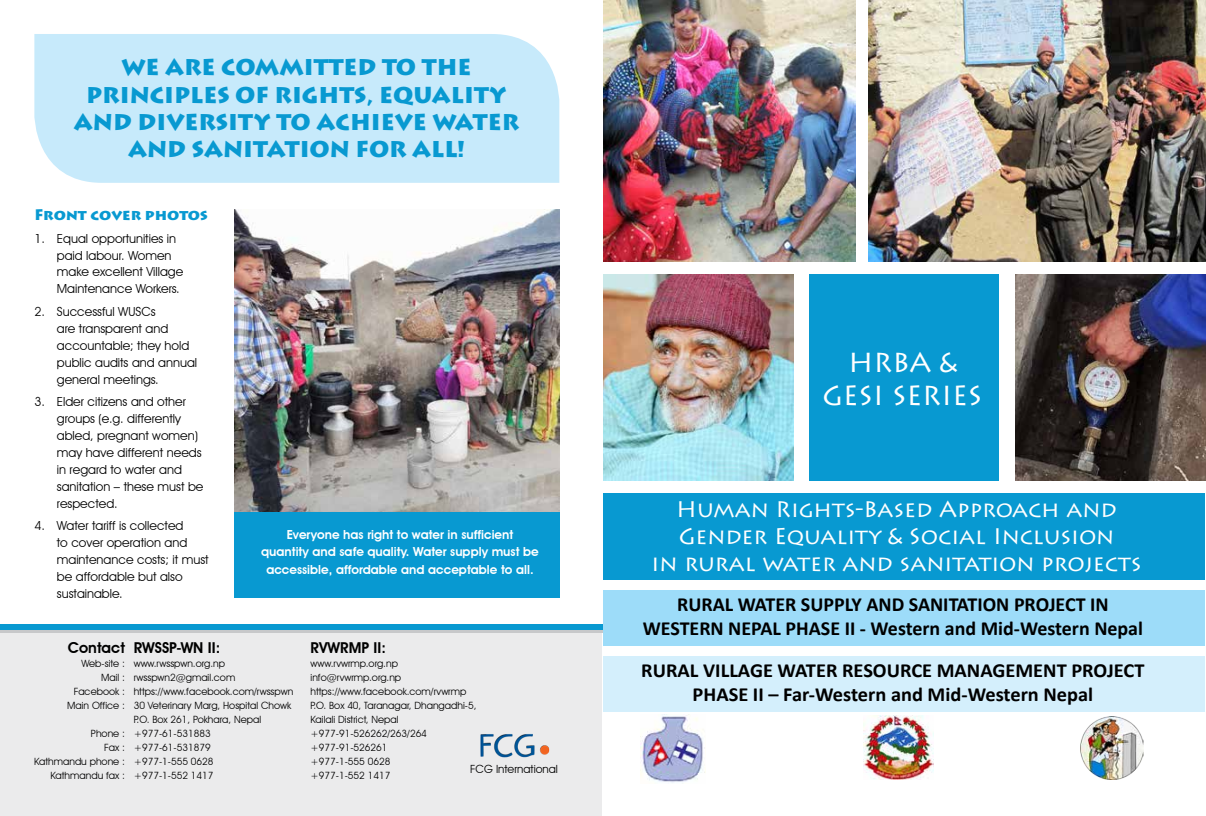
<style>
.page{position:relative;width:1206px;height:816px;background:#fff}
.page>*{position:absolute;margin:0;border:0;box-sizing:border-box;transform-origin:0 0}
.t1{font:27.5px/33px "Lithos Pro";color:#fff;text-align:center}
.t2{font:900 22.5px/27px "Lithos Pro";color:#0899d1;text-align:center}
.t3{font:22.5px/27px "Lithos Pro";color:#fff;text-align:center}
.t4{font:700 20px/24px "Calibri";color:#000;text-align:center}
.t5{font:600 15px "Avant Garde IT Cby BT";color:#000}
.t6{font:900 15px "Lithos Pro";color:#0899d1}
.t7{font:12.5px/16.9px "Avant Garde IT Cby BT";color:#000}
.t8{font:600 12.5px/17.8px "Avant Garde IT Cby BT";color:#fff;text-align:center}
.t9{font:11.25px "Avant Garde IT Cby BT";color:#000}
.t10{font:10px/14px "Avant Garde IT Cby BT";color:#000;text-align:right}
</style>
<div class="page">
<div style="left:810px;top:275px;width:189px;height:206px;background:#0899d1"></div>
<div style="left:1px;top:627px;width:601px;height:188px;background:#ebebec"></div>
<svg style="left:1px;top:629px;width:602px;height:3px;background:#87b8cc"></svg>
<img style="left:864px;top:715px;width:70px;height:64px">
<img style="left:1081px;top:716px;width:63px;height:63px">
<img style="left:604px;top:1px;width:251px;height:260px">
<div style="left:604px;top:492px;width:601px;height:87px;background:#0899d1"></div>
<div style="left:604px;top:590px;width:601px;height:56px;background:#9ddcf9"></div>
<div style="left:604px;top:656px;width:601px;height:55px;background:#d4effc"></div>
<img style="left:604px;top:275px;width:190px;height:206px">
<div style="left:1px;top:624px;width:602px;height:5px;background:#0899d1"></div>
<img style="left:1016px;top:275px;width:189px;height:206px">
<img style="left:868px;top:0;width:337px;height:261px">
<img style="left:641px;top:714px;width:64px;height:68px">
<img style="left:480px;top:733px;width:70px;height:25px">
<img style="left:234px;top:209px;width:325px;height:303px">
<div style="left:234px;top:512px;width:325px;height:85px;background:#0899d1"></div>
<div style="left:34px;top:34px;width:525px;height:149px;background:#c7eafb"></div>
<h2 class="t2" style="left:74px;top:55px;width:447px">WE ARE COMMITTED TO THE<br>PRINCIPLES OF RIGHTS, EQUALITY<br>AND DIVERSITY TO ACHIEVE WATER<br>AND SANITATION FOR ALL!</h2>
<h3 class="t6" style="left:34px;top:205px;width:175px">Front cover photos</h3>
<p class="t7" style="left:57px;top:229px;width:128px;text-indent:-23px">1. Equal opportunities in paid labour. Women make excellent Village<br>Maintenance Workers.</p>
<p class="t7" style="left:57px;top:302px;width:142px;text-indent:-23px">2. Successful WUSCs<br>are transparent and accountable; they hold public audits and annual general meetings.</p>
<p class="t7" style="left:57px;top:393px;width:148px;text-indent:-23px">3. Elder citizens and other groups (e.g. differently abled, pregnant women) may have different needs in regard to water and sanitation – these must be respected.</p>
<p class="t7" style="left:57px;top:517px;width:153px;text-indent:-23px">4. Water tariff is collected<br>to cover operation and maintenance costs; it must be affordable but also sustainable.</p>
<p class="t8" style="left:261px;top:525px;width:279px">Everyone has right to water in sufficient<br>quantity and safe quality. Water supply must be accessible, affordable and acceptable to all.</p>
<h3 class="t5" style="left:68px;top:639px;width:59px">Contact</h3>
<p class="t10" style="left:67px;top:656px;width:59px">Web-site :<br>Mail :<br>Facebook :<br>Main Office :</p>
<p class="t10" style="left:34px;top:726px;width:92px">Phone :<br>Fax :<br>Kathmandu phone :<br>Kathmandu fax :</p>
<h3 class="t5" style="left:134px;top:639px;width:88px">RWSSP-WN II:</h3>
<p class="t10" style="left:134px;top:656px;width:161px;text-align:left">www.rwsspwn.org.np rwsspwn2@gmail.com https://www.facebook.com/rwsspwn<br>30 Veterinary Marg, Hospital Chowk<br>P.O. Box 261, Pokhara, Nepal +977-61-531883<br>+977-61-531879<br>+977-1-555 0628<br>+977-1-552 1417</p>
<h3 class="t5" style="left:311px;top:639px;width:77px">RVWRMP II:</h3>
<p class="t10" style="left:311px;top:656px;width:167px;text-align:left">www.rvwrmp.org.np info@rvwrmp.org.np https://www.facebook.com/rvwrmp<br>P.O. Box 40, Taranagar, Dhangadhi-5,<br>Kailali District, Nepal +977-91-526262/263/264 +977-91-526261<br>+977-1-555 0628<br>+977-1-552 1417</p>
<p class="t9" style="left:470px;top:761px;width:89px">FCG International</p>
<h1 class="t1" style="left:822px;top:346px;width:161px">HRBA &amp;<br>GESI SERIES</h1>
<h2 class="t3" style="left:652px;top:496px;width:491px">Human Rights-Based Approach and<br>Gender Equality &amp; Social Inclusion<br>in rural water and sanitation projects</h2>
<h3 class="t4" style="left:643px;top:592px;width:502px">RURAL WATER SUPPLY AND SANITATION PROJECT IN<br>WESTERN NEPAL PHASE II - Western and Mid-Western Nepal</h3>
<h3 class="t4" style="left:641px;top:658px;width:505px">RURAL VILLAGE WATER RESOURCE MANAGEMENT PROJECT<br>PHASE II – Far-Western and Mid-Western Nepal</h3>
</div>
